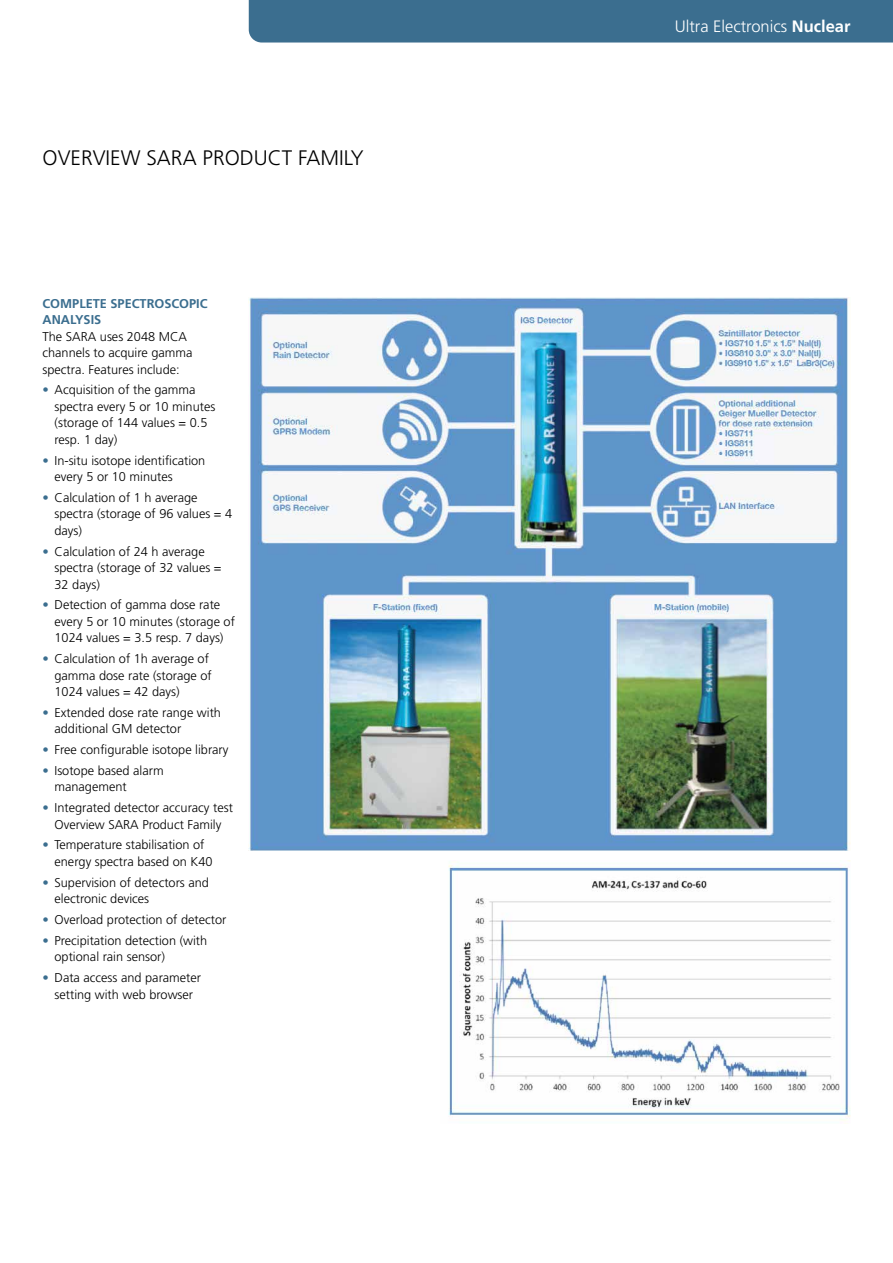
<style>
.page{position:relative;width:893px;height:1263px;background:#fff}
.page>*{position:absolute;margin:0;border:0;box-sizing:border-box;transform-origin:0 0}
.t1{font:300 21px "Frutiger";color:#000}
.t2{font:300 16.5px "Frutiger";color:#fff}
.t3{font:300 12.75px/16.5px "Frutiger";color:#000}
.t4{font:700 12.75px/16.5px "Frutiger";color:#3b6e8f}
.s1{color:#3b6e8f}
.s2{font-weight:700}
</style>
<div class="page">
<div style="left:249px;top:0;width:644px;height:43px;background:#3b6e8f"></div>
<img style="left:249px;top:298px;width:601px;height:552px">
<img style="left:448px;top:860px;width:402px;height:261px">
<h1 class="t1" style="left:43px;top:146px;width:225px">Overview SARA Pro duct</h1>
<h1 class="t1" style="left:298px;top:146px;width:21px">Famil</h1>
<h1 class="t1" style="left:351px;top:146px;width:14px">y</h1>
<p class="t4" style="left:43px;top:295px;width:164px">COMPLETE SPECTROSCOPIC<br>ANALYSIS</p>
<p class="t3" style="left:43px;top:328px;width:151px">The SARA uses 2048 MCA channels to acquire gamma spectra. Features include:</p>
<p class="t3" style="left:55px;top:382px;width:162px;text-indent:-12px"><span class="s1">•</span> Acquisition of the gamma spectra every 5 or 10 minutes (storage of 144 values = 0.5 resp. 1 day)</p>
<p class="t3" style="left:55px;top:452px;width:152px;text-indent:-12px"><span class="s1">•</span> In-situ isotope identification every 5 or 10 minutes</p>
<p class="t3" style="left:55px;top:489px;width:179px;text-indent:-12px"><span class="s1">•</span> Calculation of 1 h average spectra (storage of 96 values = 4 days)</p>
<p class="t3" style="left:55px;top:543px;width:169px;text-indent:-12px"><span class="s1">•</span> Calculation of 24 h average spectra (storage of 32 values =<br>32 days)</p>
<p class="t3" style="left:55px;top:597px;width:182px;text-indent:-12px"><span class="s1">•</span> Detection of gamma dose rate every 5 or 10 minutes (storage of<br>1024 values = 3.5 resp. 7 days)</p>
<p class="t3" style="left:55px;top:650px;width:159px;text-indent:-12px"><span class="s1">•</span> Calculation of 1h average of gamma dose rate (storage of<br>1024 values = 42 days)</p>
<p class="t3" style="left:55px;top:704px;width:168px;text-indent:-12px"><span class="s1">•</span> Extended dose rate range with additional GM detector</p>
<p class="t3" style="left:43px;top:741px;width:188px"><span class="s1">•</span> Free configurable isotope library</p>
<p class="t3" style="left:55px;top:762px;width:111px;text-indent:-12px"><span class="s1">•</span> Isotope based alarm management</p>
<p class="t3" style="left:43px;top:799px;width:192px;text-align:center"><span class="s1">•</span> Integrated detector accuracy test<br>Overview SARA Product Family</p>
<p class="t3" style="left:55px;top:837px;width:159px;text-indent:-12px"><span class="s1">•</span> Temperature stabilisation of energy spectra based on K40</p>
<p class="t3" style="left:55px;top:874px;width:156px;text-indent:-12px"><span class="s1">•</span> Supervision of detectors and electronic devices</p>
<p class="t3" style="left:43px;top:911px;width:185px"><span class="s1">•</span> Overload protection of detector</p>
<p class="t3" style="left:55px;top:932px;width:154px;text-indent:-12px"><span class="s1">•</span> Precipitation detection (with optional rain sensor)</p>
<p class="t3" style="left:43px;top:969px;width:160px;text-align:center"><span class="s1">•</span> Data access and parameter setting with web browser</p>
<p class="t2" style="left:675px;top:17px;width:177px">Ultra Electronics <span class="s2">NUCLEAR</span></p>
</div>
